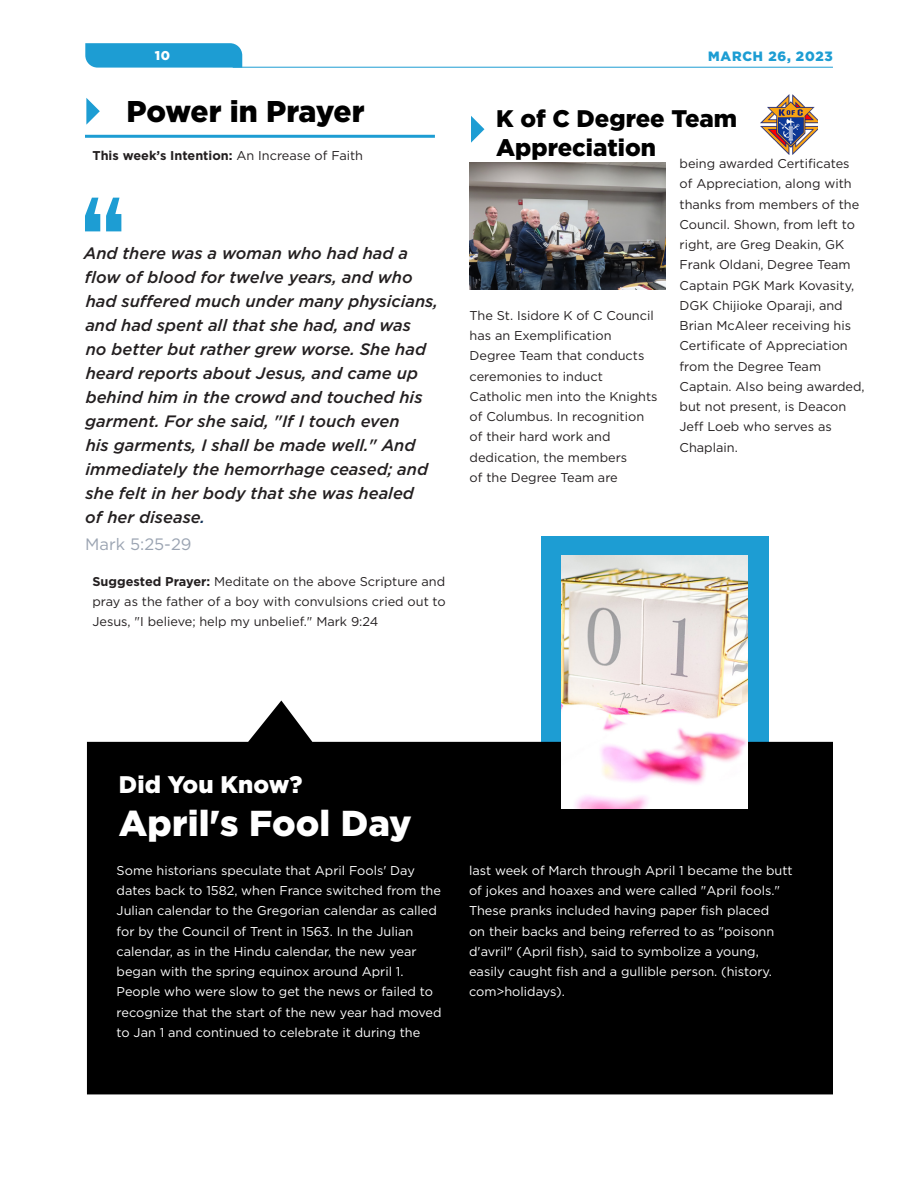
<style>
.page{position:relative;width:918px;height:1188px;background:#fff}
.page>*{position:absolute;margin:0;border:0;box-sizing:border-box;transform-origin:0 0}
.t1{font:900 36px "Gotham";letter-spacing:.005em;color:#fff}
.t2{font:900 30px "Gotham";letter-spacing:-.015em;color:#000}
.t3{font:900 24px "Gotham";color:#000}
.t4{font:900 24px "Gotham";letter-spacing:.005em;color:#fff}
.t5{font:italic 500 16.5px/24px "Gotham";color:#231f20}
.t6{font:16.5px "Gotham";color:#9ba4b2}
.t7{font:900 13.5px "Gotham";color:#1d9dd3}
.t8{font:12.75px/20.2px "Gotham";color:#231f20}
.t9{font:12.75px/20.2px "Gotham";color:#fff}
.t10{font:700 12.75px "Gotham";color:#231f20}
.t11{font:900 12.75px "Gotham";color:#fff}
.s1{font-weight:400}
.s2{color:#113258}
.s3{font-weight:700}
</style>
<div class="page">
<hr style="left:233px;top:67px;width:600px;height:1px;background:#1d9dd3">
<svg style="left:85px;top:43px;width:157px;height:25px;background:#26a1d4"></svg>
<hr style="left:85px;top:135px;width:350px;height:3px;background:#1d9dd3">
<svg style="left:86px;top:98px;width:14px;height:27px"></svg>
<div style="left:541px;top:536px;width:228px;height:273px;background:#1d9dd3"></div>
<svg style="left:87px;top:701px;width:746px;height:393px;background:#121313"></svg>
<img style="left:562px;top:555px;width:186px;height:254px">
<svg style="left:85px;top:198px;width:36px;height:33px"></svg>
<img style="left:470px;top:162px;width:195px;height:127px">
<svg style="left:471px;top:116px;width:13px;height:27px"></svg>
<img style="left:760px;top:94px;width:58px;height:61px">
<p class="t11" style="left:155px;top:46px;width:17px">10</p>
<p class="t7" style="left:708px;top:47px;width:127px">MARCH 26, 2023</p>
<p class="t2" style="left:127px;top:91px;width:240px">Power in Prayer</p>
<p class="t10" style="left:92px;top:147px;width:272px">This week’s Intention: <span class="s1">An Increase of Faith</span></p>
<p class="t5" style="left:84px;top:241px;width:356px">And there was a woman who had had a flow of blood for twelve years, and who had suffered much under many physicians, and had spent all that she had, and was<br>no better but rather grew worse. She had heard reports about Jesus, and came up behind him in the crowd and touched his garment. For she said, "If I touch even<br>his garments, I shall be made well." And immediately the hemorrhage ceased; and she felt in her body that she was healed<br>of her disease<span class="s2">.</span></p>
<p class="t6" style="left:85px;top:533px;width:108px">Mark 5:25-29</p>
<p class="t8" style="left:92px;top:571px;width:355px;text-align:justify"><span class="s3">Suggested Prayer:</span> Meditate on the above Scripture and pray as the father of a boy with convulsions cried out to Jesus, "I believe; help my unbelief." Mark 9:24</p>
<p class="t3" style="left:496px;top:102px;width:243px">K of C Degree Team</p>
<p class="t3" style="left:496px;top:130px;width:161px">Appreciation</p>
<p class="t8" style="left:680px;top:153px;width:187px">being awarded Certificates of Appreciation, along with thanks from members of the<br>Council. Shown, from left to right, are Greg Deakin, GK<br>Frank Oldani, Degree Team<br>Captain PGK Mark Kovasity,<br>DGK Chijioke Oparaji, and<br>Brian McAleer receiving his<br>Certificate of Appreciation from the Degree Team<br>Captain. Also being awarded, but not present, is Deacon<br>Jeff Loeb who serves as<br>Chaplain.</p>
<p class="t8" style="left:470px;top:305px;width:189px">The St. Isidore K of C Council has an Exemplification<br>Degree Team that conducts ceremonies to induct<br>Catholic men into the Knights of Columbus. In recognition of their hard work and dedication, the members<br>of the Degree Team are</p>
<h3 class="t4" style="left:119px;top:768px;width:185px">Did You Know?</h3>
<h3 class="t1" style="left:119px;top:799px;width:294px">April's Fool Day</h3>
<p class="t9" style="left:117px;top:860px;width:326px">Some historians speculate that April Fools' Day dates back to 1582, when France switched from the Julian calendar to the Gregorian calendar as called for by the Council of Trent in 1563. In the Julian calendar, as in the Hindu calendar, the new year began with the spring equinox around April 1.</p>
<p class="t9" style="left:117px;top:982px;width:326px">People who were slow to get the news or failed to recognize that the start of the new year had moved to Jan 1 and continued to celebrate it during the</p>
<p class="t9" style="left:469px;top:860px;width:325px">last week of March through April 1 became the butt of jokes and hoaxes and were called "April fools." These pranks included having paper fish placed<br>on their backs and being referred to as "poisonn d'avril" (April fish), said to symbolize a young, easily caught fish and a gullible person. (history. com&gt;holidays).</p>
</div>
